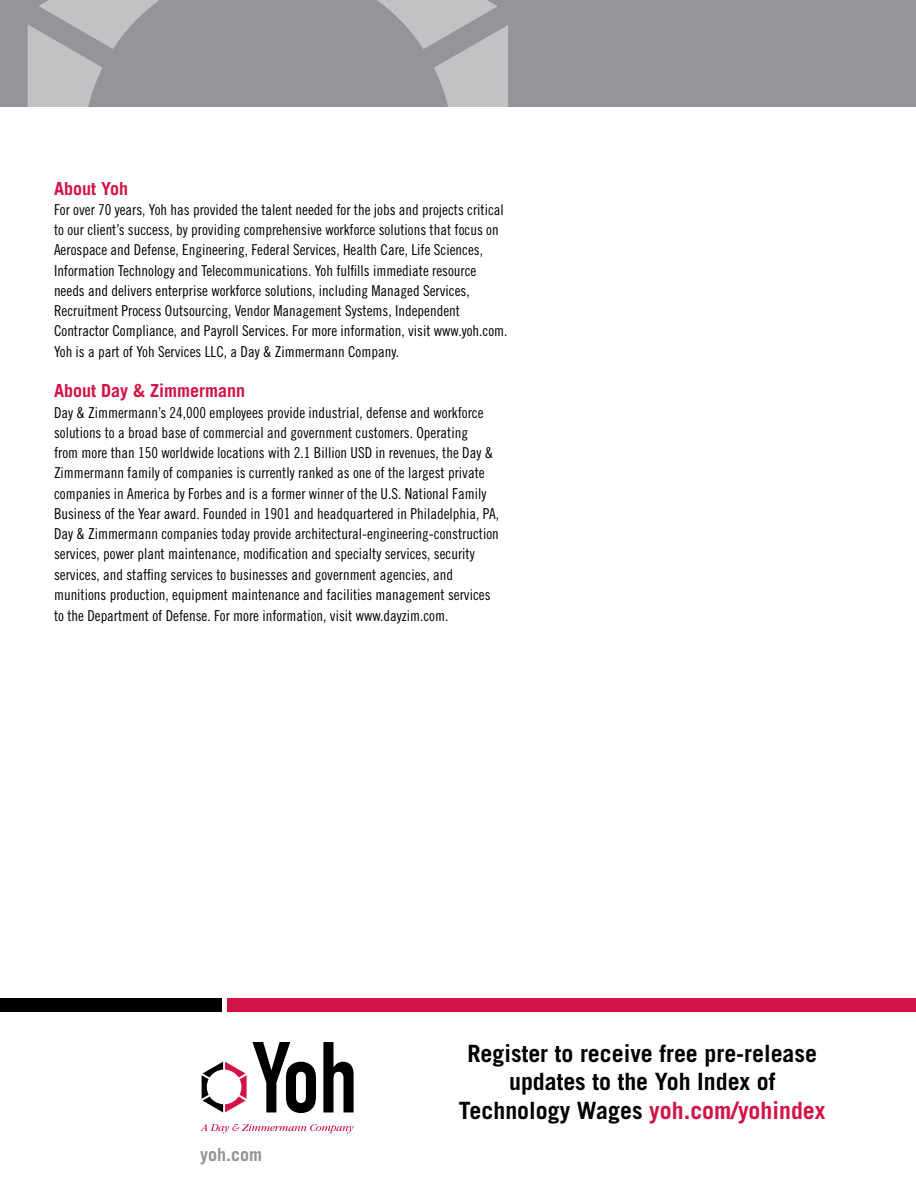
<style>
.page{position:relative;width:916px;height:1188px;background:#fff}
.page>*{position:absolute;margin:0;border:0;box-sizing:border-box;transform-origin:0 0}
.t1{font:700 23.85px/28.7px "Trade Gothic";color:#000;text-align:center}
.t2{font:700 18px "Trade Gothic";color:#d31245}
.t3{font:700 18px "Trade Gothic";color:#939598}
.t4{font:15px/20.4px "Trade Gothic Cond Eighteen";color:#000}
.s1{color:#d31245}
</style>
<div class="page">
<div style="left:0;top:0;width:916px;height:107px;background:#939598"></div>
<svg style="left:377px;top:0;width:131px;height:107px"></svg>
<svg style="left:28px;top:0;width:131px;height:107px"></svg>
<div style="left:0;top:998px;width:222px;height:13px;background:#000"></div>
<div style="left:227px;top:998px;width:689px;height:13px;background:#d31245"></div>
<svg style="left:323px;top:1042px;width:31px;height:70px"></svg>
<svg style="left:201px;top:1124px;width:152px;height:9px"></svg>
<svg style="left:202px;top:1042px;width:114px;height:70px"></svg>
<p class="t2" style="left:54px;top:177px;width:76px">About Yoh</p>
<p class="t4" style="left:54px;top:199px;width:455px">For over 70 years, Yoh has provided the talent needed for the jobs and projects critical to our client’s success, by providing comprehensive workforce solutions that focus on Aerospace and Defense, Engineering, Federal Services, Health Care, Life Sciences, Information Technology and Telecommunications. Yoh fulfills immediate resource needs and delivers enterprise workforce solutions, including Managed Services, Recruitment Process Outsourcing, Vendor Management Systems, Independent Contractor Compliance, and Payroll Services. For more information, visit www.yoh.com.<br>Yoh is a part of Yoh Services LLC, a Day &amp; Zimmermann Company.</p>
<p class="t2" style="left:54px;top:380px;width:193px">About Day &amp; Zimmermann</p>
<p class="t4" style="left:54px;top:402px;width:447px">Day &amp; Zimmermann’s 24,000 employees provide industrial, defense and workforce solutions to a broad base of commercial and government customers. Operating<br>from more than 150 worldwide locations with 2.1 Billion USD in revenues, the Day &amp; Zimmermann family of companies is currently ranked as one of the largest private companies in America by Forbes and is a former winner of the U.S. National Family Business of the Year award. Founded in 1901 and headquartered in Philadelphia, PA, Day &amp; Zimmermann companies today provide architectural-engineering-construction services, power plant maintenance, modification and specialty services, security services, and staffing services to businesses and government agencies, and munitions production, equipment maintenance and facilities management services to the Department of Defense. For more information, visit www.dayzim.com.</p>
<p class="t3" style="left:200px;top:1143px;width:63px">yoh.com</p>
<h1 class="t1" style="left:459px;top:1038px;width:368px">Register to receive free pre-release updates to the Yoh Index of<br>Technology Wages <span class="s1">yoh.com/yohindex</span></h1>
</div>
